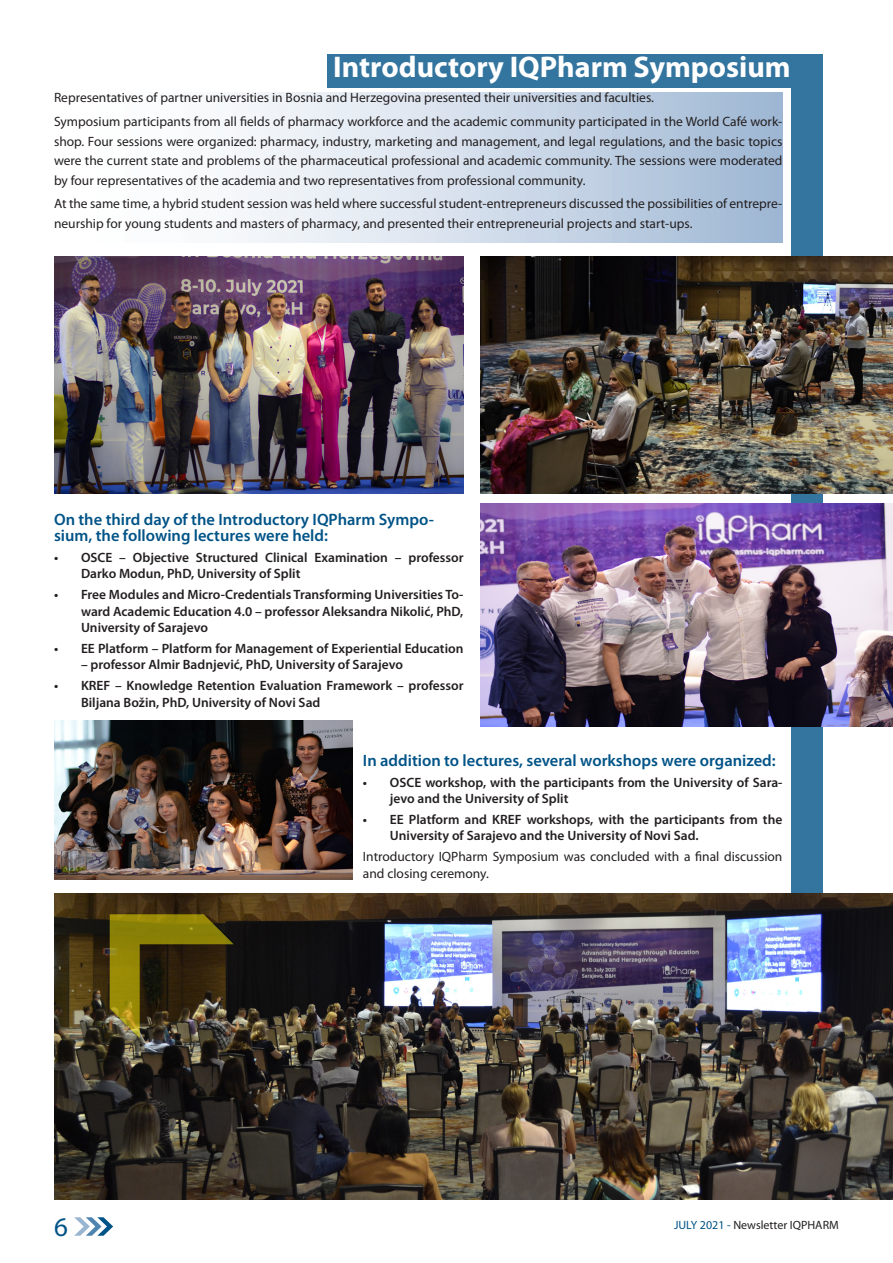
<style>
.page{position:relative;width:893px;height:1263px;background:#fff}
.page>*{position:absolute;margin:0;border:0;box-sizing:border-box;transform-origin:0 0}
.t1{font:700 30px "Myriad Pro";color:#fff}
.t2{font:27px "Myriad Pro";color:#005387}
.Paragraph_Style_1{font:600 16.5px/16.5px "Myriad Pro";color:#005387}
.Paragraph_Style_1-2{font:13.5px/19.5px "Myriad Pro";color:#231f20}
.t3{font:600 13.5px/16.5px "Myriad Pro";color:#231f20}
.t4{font:12px "Myriad Pro";color:#231f20}
.s1{color:#005387}
</style>
<div class="page">
<svg style="left:74px;top:1217px;width:39px;height:19px"></svg>
<div style="left:791px;top:54px;width:32px;height:839px;background:#33759f"></div>
<img style="left:54px;top:893px;width:839px;height:306px">
<div style="left:54px;top:92px;width:728px;height:150px;background:linear-gradient(to right,#fff,#a5bcd7)"></div>
<img style="left:110px;top:914px;width:124px;height:124px">
<img style="left:54px;top:721px;width:298px;height:158px">
<div style="left:327px;top:54px;width:464px;height:33px;background:#33759f"></div>
<img style="left:480px;top:504px;width:413px;height:223px">
<img style="left:480px;top:257px;width:412px;height:237px">
<img style="left:54px;top:257px;width:409px;height:237px">
<h1 class="t1" style="left:333px;top:47px;width:459px">Introductory IQPharm Symposium</h1>
<p class="Paragraph_Style_1-2" style="left:54px;top:88px;width:601px">Representatives of partner universities in Bosnia and Herzegovina presented their universities and faculties.</p>
<p class="Paragraph_Style_1-2" style="left:54px;top:112px;width:730px;text-align:justify">Symposium participants from all fields of pharmacy workforce and the academic community participated in the World Café work&shy;shop. Four sessions were organized: pharmacy, industry, marketing and management, and legal regulations, and the basic topics were the current state and problems of the pharmaceutical professional and academic community. The sessions were moderated by four representatives of the academia and two representatives from professional community.</p>
<p class="Paragraph_Style_1-2" style="left:54px;top:194px;width:730px">At the same time, a hybrid student session was held where successful student-entrepreneurs discussed the possibilities of entrepre&shy;neurship for young students and masters of pharmacy, and presented their entrepreneurial projects and start-ups.</p>
<p class="Paragraph_Style_1" style="left:54px;top:510px;width:381px">On the third day of the Introductory IQPharm Sympo&shy;sium, the following lectures were held:</p>
<p class="t3" style="left:81px;top:549px;width:384px;text-indent:-27px">• OSCE – Objective Structured Clinical Examination – professor<br>Darko Modun, PhD, University of Split</p>
<p class="t3" style="left:81px;top:586px;width:384px;text-align:justify;text-indent:-27px">• Free Modules and Micro-Credentials Transforming Universities To&shy;ward Academic Education 4.0 – professor Aleksandra Nikolić, PhD, University of Sarajevo</p>
<p class="t3" style="left:54px;top:640px;width:411px">• EE Platform – Platform for Management of Experiential Education</p>
<p class="t3" style="left:81px;top:656px;width:323px">– professor Almir Badnjević, PhD, University of Sarajevo</p>
<p class="t3" style="left:81px;top:677px;width:384px;text-indent:-27px">• KREF – Knowledge Retention Evaluation Framework – professor<br>Biljana Božin, PhD, University of Novi Sad</p>
<p class="Paragraph_Style_1" style="left:363px;top:752px;width:414px">In addition to lectures, several workshops were organized:</p>
<p class="t3" style="left:390px;top:773px;width:394px;text-indent:-27px">• OSCE workshop, with the participants from the University of Sara&shy;jevo and the University of Split</p>
<p class="t3" style="left:390px;top:811px;width:394px;text-indent:-27px">• EE Platform and KREF workshops, with the participants from the<br>University of Sarajevo and the University of Novi Sad.</p>
<p class="Paragraph_Style_1-2" style="left:363px;top:848px;width:421px;line-height:16.5px">Introductory IQPharm Symposium was concluded with a final discussion and closing ceremony.</p>
<h2 class="t2" style="left:54px;top:1210px;width:15px">6</h2>
<p class="t4" style="left:674px;top:1218px;width:166px"><span class="s1">JULY 2021 -</span> Newsletter IQPHARM</p>
</div>
